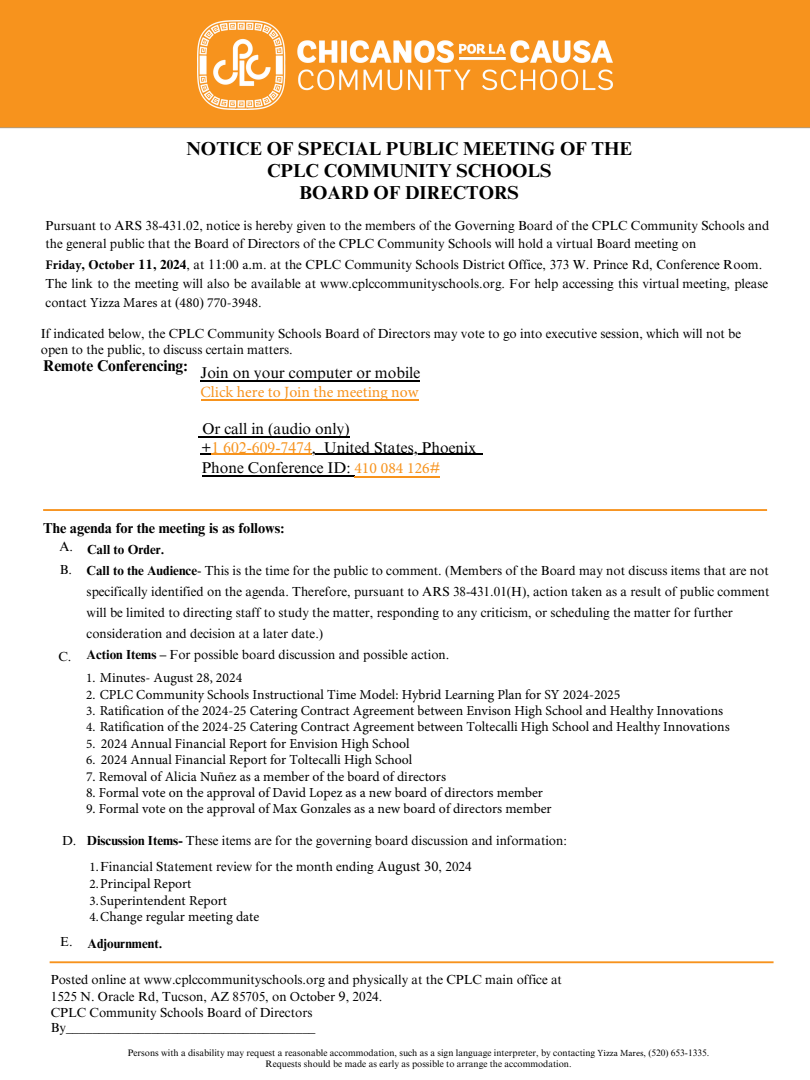
<style>
.page{position:relative;width:810px;height:1080px;background:#fff}
.page>*{position:absolute;margin:0;border:0;box-sizing:border-box;transform-origin:0 0}
.t1{font:700 18.75px/22px "Times NRMT Pro";color:#000;text-align:center}
.t2{font:15.62px/20.7px "Times NRMT Pro";color:#000}
.t3{font:15.62px/18.9px "Minion Pro";color:#f7931d}
.t4{font:700 15.62px "Times NRMT Pro";color:#000}
.t5{font:700 14.38px "Times NRMT Pro";color:#000}
.t6{font:13.75px/16.5px "Minion Pro";color:#000}
.t7{font:13.12px/21px "Times NRMT Pro";color:#000}
.t8{font:700 13.12px "Times NRMT Pro";color:#000}
.t9{font:9.38px/11.2px "Times NRMT Pro";color:#000;text-align:center}
.s1{font-family:"Minion Pro";font-weight:700}
.s2{font-weight:700}
.s3{font-family:"Times New Roman";font-weight:700}
.s4{font-family:"Minion Pro";font-weight:700;font-size:15px}
.s5{font-size:13.75px}
.s6{font-family:"Minion Pro";font-size:15px}
.s7{font-family:"Minion Pro";font-size:13.75px}
.s8{font-family:"Times NRMT Pro";font-size:13.12px}
.s9{font-family:"Times NRMT Pro"}
.s10{font-family:"Times NRMT Pro";color:#000}
.s11{color:#f7931d}
.s12{font-family:"Minion Pro";color:#f7931d}
.s13{font-size:13.12px}
.s14{font-family:"Minion Pro"}
</style>
<div class="page">
<div style="left:0;top:1px;width:810px;height:128px;background:#f7931d"></div>
<img style="left:198px;top:20px;width:414px;height:89px">
<hr style="left:211px;top:454px;width:100px;height:1px;background:#f7931d">
<hr style="left:323px;top:454px;width:153px;height:1px;background:#000">
<hr style="left:50px;top:961px;width:724px;height:2px;background:#f7931d">
<hr style="left:43px;top:509px;width:724px;height:2px;background:#f7931d">
<hr style="left:203px;top:437px;width:147px;height:1px;background:#000">
<hr style="left:202px;top:476px;width:152px;height:1px;background:#000">
<hr style="left:355px;top:476px;width:85px;height:1px;background:#f7931d">
<hr style="left:201px;top:380px;width:219px;height:1px;background:#000">
<hr style="left:201px;top:399px;width:217px;height:1px;background:#f7931d">
<h6 class="t1" style="left:187px;top:140px;width:447px">NOTICE OF SPECIAL PUBLIC MEETING OF THE<br>CPLC COMMUNITY SCHOOLS<br>BOARD OF DIRECTORS</h6>
<h6 class="t7" style="left:46px;top:218px;width:725px;line-height:18.2px">Pursuant to ARS 38-431.02, notice is hereby given to the members of the Governing Board of the CPLC Community Schools and the general public that the Board of Directors of the CPLC Community Schools will hold a virtual Board meeting on</h6>
<h6 class="t7" style="left:46px;top:256px;width:724px;line-height:19.2px"><span class="s1">Friday</span><span class="s2">,</span> <span class="s3">October</span> <span class="s4">11</span><span class="s2">, 2024</span>, at <span class="s5">1</span><span class="s6">1</span>:00 <span class="s7">a</span><span class="s5">.</span>m. at the CPLC Community Schools District Office, 373 W. Prince Rd, Conference Room.<br>The link to the meeting will also be available at www.cplccommunityschools.org. For help accessing this virtual meeting, please</h6>
<h6 class="t6" style="left:46px;top:294px;width:218px"><span class="s8">contact</span> Yizza Mares <span class="s8">at</span> <span class="s9">(</span>480<span class="s9">)</span> 770-3948<span class="s8">.</span></h6>
<h6 class="t7" style="left:41px;top:328px;width:702px;line-height:15.5px">If indicated below, the CPLC Community Schools Board of Directors may vote to go into executive session, which will not be open to the public, to discuss certain matters.</h6>
<h3 class="t3" style="left:201px;top:363px;width:221px"><span class="s10">Join on your computer or mobile<br></span>Click here to Join the meeting now</h3>
<h3 class="t2" style="left:202px;top:421px;width:149px">Or call in (audio only)</h3>
<h4 class="t2" style="left:201px;top:439px;width:277px">+<span class="s11">1 602-609-7474</span>, United States, Phoenix<br>Phone Conference ID: <span class="s12">410 084 126</span><span class="s11">#</span></h4>
<h4 class="t4" style="left:43px;top:360px;width:146px">Remote Conferencing:</h4>
<p class="t5" style="left:43px;top:522px;width:243px">The agenda for the meeting is as follows:</p>
<h4 class="t7" style="left:60px;top:537px;width:15px">A.</h4>
<h6 class="t7" style="left:60px;top:561px;width:14px">B.</h6>
<p class="t7" style="left:87px;top:540px;width:684px"><span class="s2">Call to Order.<br>Call to the Audience</span>- This is the time for the public to comment. (Members of the Board may not discuss items that are not specifically identified on the agenda. Therefore, pursuant to ARS 38-431.01(H), action taken as a result of public comment will be limited to directing staff to study the matter, responding to any criticism, or scheduling the matter for further consideration and decision at a later date.)<br><span class="s2">Action Items –</span> For possible board discussion and possible action.</p>
<p class="t7" style="left:58px;top:647px;width:14px">C.</p>
<h5 class="t7" style="left:62px;top:831px;width:16px">D.</h5>
<p class="t6" style="left:86px;top:669px;width:158px"><span class="s13">1.</span> Minutes- August 28, 2024</p>
<p class="t6" style="left:86px;top:686px;width:536px"><span class="s13">2.</span> CPLC Community Schools Instructional Time Model: Hybrid Learning Plan for SY 2024-2025</p>
<p class="t6" style="left:86px;top:703px;width:639px"><span class="s13">3.</span> Ratification of the 2024-25 Catering Contract Agreement between Envison High School and Healthy Innovations</p>
<p class="t6" style="left:86px;top:719px;width:645px"><span class="s13">4.</span> Ratification of the 2024-25 Catering Contract Agreement between Toltecalli High School and Healthy Innovations</p>
<p class="t6" style="left:86px;top:735px;width:325px"><span class="s13">5.</span> 2024 Annual Financial Report for Envision High School</p>
<p class="t6" style="left:86px;top:752px;width:328px"><span class="s13">6.</span> 2024 Annual Financial Report for Toltecalli High School</p>
<p class="t6" style="left:86px;top:768px;width:362px">7. Removal of Alicia Nuñez as a member of the board of directors</p>
<p class="t6" style="left:86px;top:784px;width:458px">8. Formal vote on the approval of David Lopez as a new board of directors member</p>
<p class="t6" style="left:86px;top:801px;width:467px">9. Formal vote on the approval of Max Gonzales as a new board of directors member</p>
<p class="t7" style="left:87px;top:832px;width:482px"><span class="s2">Discussion Items-</span> These items are for the governing board discussion and information:</p>
<p class="t7" style="left:90px;top:858px;width:384px"><span class="s14">1.</span>Financial Statement review for the month ending <span class="s6">August 30</span>, 2024</p>
<p class="t6" style="left:90px;top:876px;width:171px"><span class="s13">2.</span>Principal Report<br><span class="s13">3.</span>Superintendent Report<br><span class="s13">4.</span>Change regular meeting date</p>
<h6 class="t7" style="left:60px;top:933px;width:14px">E.</h6>
<p class="t7" style="left:51px;top:973px;width:513px;line-height:16.2px">Posted online at www.cplccommunityschools.org and physically at the CPLC main office at 1525 N. Oracle Rd, Tucson, AZ 85705, on <span class="s7">October</span> <span class="s6">9</span>, 2024.<br>CPLC Community Schools Board of Directors By______________________________________</p>
<p class="t9" style="left:128px;top:1048px;width:583px">Persons with a disability may request a reasonable accommodation, such as a sign language interpreter, by contacting <span class="s14">Yizza Mares</span>, (520) 653-1335.<br>Requests should be made as early as possible to arrange the accommodation.</p>
<h4 class="t8" style="left:88px;top:938px;width:76px">Adjournment.</h4>
</div>
